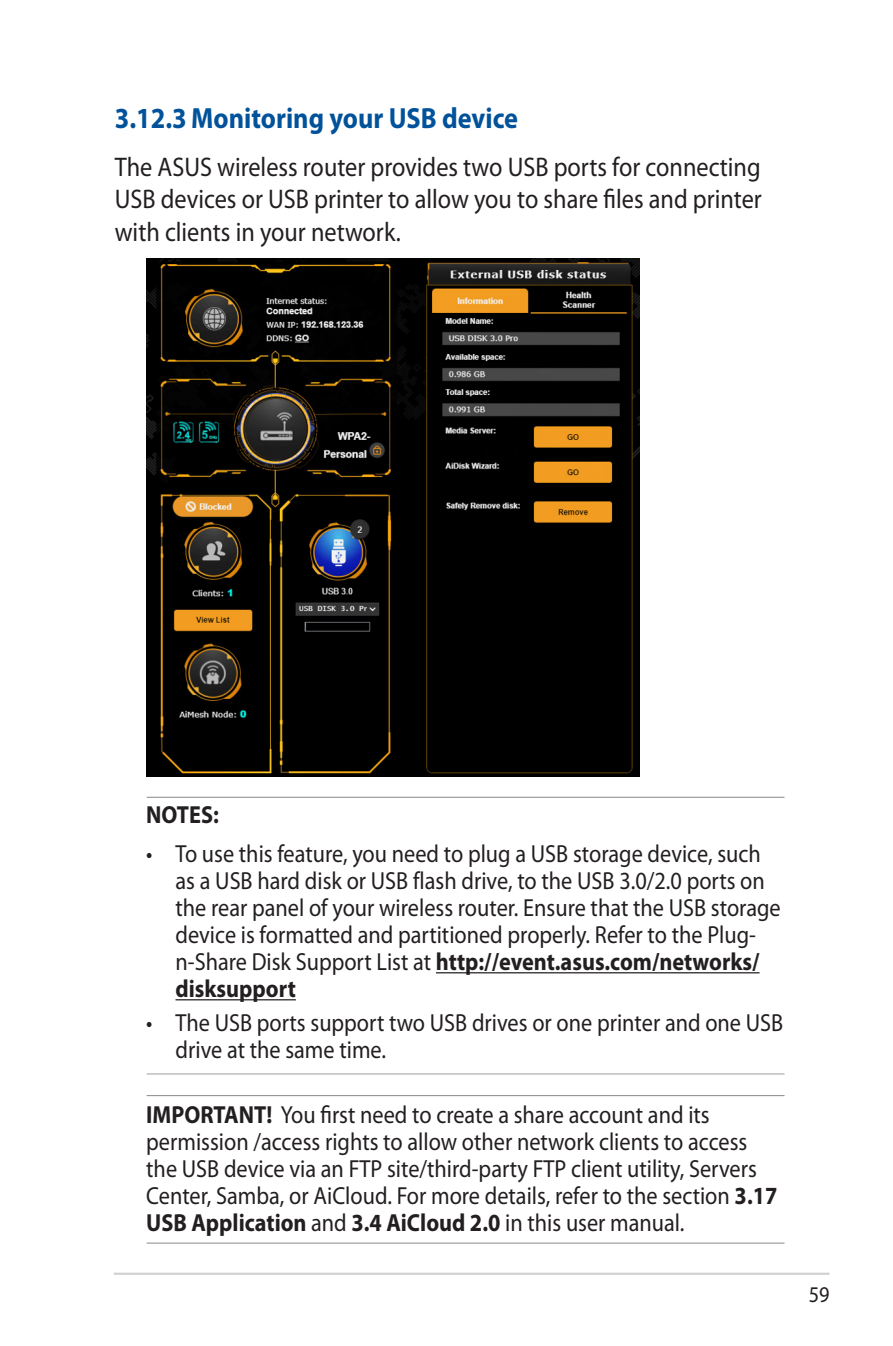
<style>
.page{position:relative;width:893px;height:1346px;background:#fff}
.page>*{position:absolute;margin:0;border:0;box-sizing:border-box;transform-origin:0 0}
.t1{font:700 29.25px "Myriad Pro";color:#01529a;scale:.9 1}
.t2{font:27px/32.4px "Myriad Pro";color:#231f20;text-align:justify;scale:.9 1}
.t3{font:24.75px/27px "Myriad Pro";color:#231f20;scale:.9 1}
.t4{font:700 24.75px "Myriad Pro";color:#231f20;scale:.9 1}
.t5{font:22.5px "Myriad Pro";color:#231f20;scale:.9 1}
.s1{font-weight:700}
</style>
<div class="page">
<hr style="left:114px;top:1272px;width:715px;height:3px;background:#d1d2d4">
<hr style="left:147px;top:797px;width:637px;height:1px;background:#939598">
<hr style="left:436px;top:972px;width:324px;height:1px;background:#231f20">
<hr style="left:176px;top:999px;width:120px;height:1px;background:#231f20">
<hr style="left:147px;top:1073px;width:637px;height:1px;background:#a8a9ad">
<hr style="left:147px;top:1095px;width:637px;height:1px;background:#939598">
<hr style="left:147px;top:1242px;width:637px;height:1px;background:#939598">
<img style="left:147px;top:258px;width:492px;height:518px">
<p class="t1" style="left:115px;top:101px;width:450px">3.12.3 Monitoring your USB device</p>
<p class="t2" style="left:115px;top:151px;width:720px">The ASUS wireless router provides two USB ports for connecting USB devices or USB printer to allow you to share files and printer with clients in your network.</p>
<p class="t4" style="left:146px;top:800px;width:82px">NOTES:</p>
<p class="t3" style="left:176px;top:841px;width:674px;text-indent:-29px">• To use this feature, you need to plug a USB storage device, such as a USB hard disk or USB flash drive, to the USB 3.0/2.0 ports on the rear panel of your wireless router. Ensure that the USB storage device is formatted and partitioned properly. Refer to the Plug&shy;n-Share Disk Support List at <span class="s1">http://event.asus.com/networks/ disksupport</span></p>
<p class="t3" style="left:176px;top:1009px;width:677px;text-indent:-29px">• The USB ports support two USB drives or one printer and one USB drive at the same time.</p>
<p class="t3" style="left:146px;top:1101px;width:703px"><span class="s1">IMPORTANT!</span> You first need to create a share account and its permission /access rights to allow other network clients to access the USB device via an FTP site/third-party FTP client utility, Servers Center, Samba, or AiCloud. For more details, refer to the section <span class="s1">3.17<br>USB Application</span> and <span class="s1">3.4 AiCloud 2.0</span> in this user manual.</p>
<p class="t5" style="left:809px;top:1282px;width:25px">59</p>
</div>
